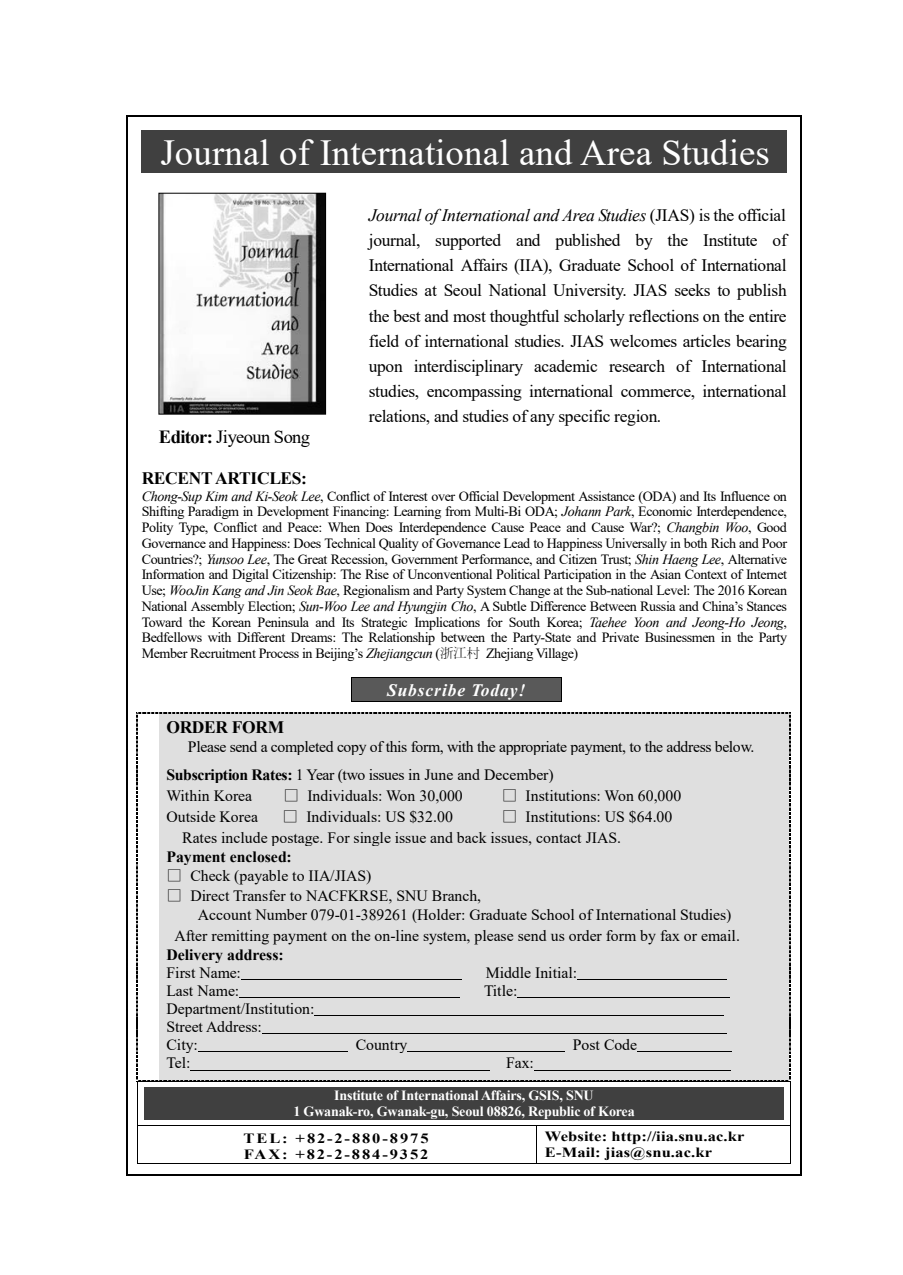
<style>
.page{position:relative;width:903px;height:1275px;background:#fff}
.page>*{position:absolute;margin:0;border:0;box-sizing:border-box;transform-origin:0 0}
.t1{font:36.75px "Times New Roman";color:#fff}
.t2{font:18.55px "Times New Roman";letter-spacing:-.025em;color:#000}
.t3{font:17.5px/25.2px "Times New Roman";letter-spacing:-.02em;color:#000;text-align:justify}
.t4{font:700 17.5px "Times New Roman";letter-spacing:-.015em;color:#000}
.t5{font:italic 700 17.5px "Times New Roman";letter-spacing:.055em;color:#fff}
.t6{font:15.75px/18px "Times New Roman";color:#000}
.t7{font:15.75px/28.5px "Times New Roman";letter-spacing:-.02em;color:#000}
.t8{font:700 15.75px "Times New Roman";letter-spacing:-.005em;color:#000}
.t9{font:14px/15.8px "Times New Roman";letter-spacing:-.025em;color:#000;text-align:justify}
.t10{font:700 14px/16.1px "Times New Roman";letter-spacing:-.015em;color:#fff;text-align:center}
.t11{font:700 14px/15.9px "Times New Roman";letter-spacing:.015em;color:#000;scale:1.17 1}
.t12{font:700 14px/15.9px "Times New Roman";letter-spacing:.11em;color:#000;scale:1.17 1}
.s1{font-weight:700}
.s2{font-style:italic}
.s3{font-family:"Batang Che"}
</style>
<div class="page">
<div style="left:142px;top:130px;width:645px;height:43px;background:#404040"></div>
<div style="left:352px;top:678px;width:209px;height:23px;background:#595959"></div>
<hr style="left:352px;top:677px;width:209px;height:1px;background:#000">
<svg style="left:351px;top:677px;width:1px;height:25px"></svg>
<hr style="left:352px;top:701px;width:209px;height:1px;background:#000">
<svg style="left:561px;top:677px;width:1px;height:25px"></svg>
<div style="left:144px;top:1087px;width:640px;height:16px;background:#404040"></div>
<div style="left:144px;top:1103px;width:640px;height:16px;background:#404040"></div>
<div style="left:137px;top:713px;width:654px;height:369px;background:#dfdfdf"></div>
<hr style="left:137px;top:1082px;width:1px;height:43px;background:#000">
<hr style="left:790px;top:1082px;width:1px;height:43px;background:#000">
<hr style="left:138px;top:1125px;width:398px;height:1px;background:#000">
<hr style="left:537px;top:1125px;width:253px;height:1px;background:#000">
<hr style="left:137px;top:1125px;width:1px;height:38px;background:#000">
<hr style="left:138px;top:1163px;width:398px;height:1px;background:#000">
<hr style="left:536px;top:1125px;width:1px;height:38px;background:#000">
<hr style="left:537px;top:1163px;width:253px;height:1px;background:#000">
<hr style="left:790px;top:1125px;width:1px;height:38px;background:#000">
<img style="left:161px;top:195px;width:163px;height:217px">
<div style="left:159px;top:193px;width:167px;height:221px;border:1px solid #000"></div>
<hr style="left:128px;top:115px;width:672px;height:1px;background:#000">
<hr style="left:126px;top:116px;width:2px;height:1058px;background:#000">
<hr style="left:800px;top:116px;width:2px;height:1058px;background:#000">
<hr style="left:128px;top:1174px;width:672px;height:2px;background:#000">
<h1 class="t1" style="left:161px;top:126px;width:611px">Journal of International and Area Studies</h1>
<h2 class="t2" style="left:159px;top:424px;width:153px"><span class="s1">Editor:</span> Jiyeoun Song</h2>
<p class="t3" style="left:369px;top:202px;width:419px"><span class="s2">Journal of International and Area Studies</span> (JIAS) is the official journal, supported and published by the Institute of International Affairs (IIA), graduate School of International Studies at Seoul national university. JIAS seeks to publish the best and most thoughtful scholarly reflections on the entire field of international studies. JIAS welcomes articles bearing upon interdisciplinary academic research of International studies, encompassing international commerce, international relations, and studies of any specific region.</p>
<p class="t4" style="left:142px;top:465px;width:167px">RECENT ARTICLES:</p>
<p class="t9" style="left:142px;top:488px;width:647px"><span class="s2">Chong-Sup Kim and Ki-Seok Lee</span>, conflict of Interest over official development Assistance (odA) and Its Influence on Shifting Paradigm in Development Financing: Learning from Multi-Bi odA; <span class="s2">Johann Park</span>, Economic Interdependence, Polity Type, Conflict and Peace: When does Interdependence cause Peace and cause War?; <span class="s2">Changbin Woo</span>, good Governance and Happiness: Does Technical Quality of Governance Lead to Happiness universally in both rich and Poor countries?; <span class="s2">Yunsoo Lee</span>, the great recession, government Performance, and citizen trust; <span class="s2">Shin Haeng Lee</span>, Alternative Information and Digital Citizenship: The Rise of Unconventional Political Participation in the Asian context of Internet use; <span class="s2">WooJin Kang and Jin Seok Bae</span>, regionalism and Party System change at the Sub-national Level: the 2016 Korean national Assembly Election; <span class="s2">Sun-Woo Lee and Hyungjin Cho</span>, A Subtle difference Between russia and china’s Stances toward the Korean Peninsula and Its Strategic Implications for South Korea; <span class="s2">Taehee Yoon and Jeong-Ho Jeong</span>, Bedfellows with Different Dreams: The Relationship between the Party-State and Private Businessmen in the Party Member recruitment Process in Beijing’s <span class="s2">Zhejiangcun</span> (<span class="s3">浙江村</span> Zhejiang Village)</p>
<p class="t5" style="left:387px;top:678px;width:140px">Subscribe Today!</p>
<p class="t4" style="left:166px;top:715px;width:119px">ORDER FORM</p>
<p class="t7" style="left:166px;top:731px;width:589px;text-indent:21px">Please send a completed copy of this form, with the appropriate payment, to the address below.<br><span class="s1">Subscription Rates:</span> 1 Year (two issues in June and december)</p>
<p class="t6" style="left:166px;top:786px;width:87px">Within Korea</p>
<p class="t6" style="left:283px;top:786px;width:181px"><span class="s3">□</span> Individuals: Won 30,000</p>
<p class="t6" style="left:502px;top:786px;width:181px"><span class="s3">□</span> Institutions: Won 60,000</p>
<p class="t6" style="left:166px;top:807px;width:93px">outside Korea</p>
<p class="t6" style="left:282px;top:807px;width:172px"><span class="s3">□</span> Individuals: US $32.00</p>
<p class="t6" style="left:182px;top:805px;width:492px;line-height:21px;text-indent:320px"><span class="s3">□</span> Institutions: US $64.00 rates include postage. For single issue and back issues, contact JIAS.</p>
<p class="t8" style="left:166px;top:845px;width:127px">Payment enclosed:</p>
<p class="t6" style="left:166px;top:866px;width:206px"><span class="s3">□</span> Check (payable to IIA/JIAS)</p>
<p class="t6" style="left:198px;top:886px;width:535px;line-height:18.9px;text-indent:-32px"><span class="s3">□</span> direct transfer to nAcFKrSE, Snu Branch,<br>Account number 079-01-389261 (Holder: graduate School of International Studies)</p>
<p class="t6" style="left:174px;top:926px;width:567px">After remitting payment on the on-line system, please send us order form by fax or email.</p>
<p class="t8" style="left:166px;top:943px;width:119px">Delivery address:</p>
<p class="t6" style="left:166px;top:963px;width:76px">First Name:</p>
<p class="t6" style="left:486px;top:963px;width:93px">Middle Initial:</p>
<p class="t6" style="left:166px;top:981px;width:74px">Last Name:</p>
<p class="t6" style="left:484px;top:981px;width:35px">Title:</p>
<p class="t6" style="left:166px;top:999px;width:150px">Department/Institution:<br>Street Address:<br>City:</p>
<p class="t6" style="left:356px;top:1035px;width:53px">country</p>
<p class="t6" style="left:573px;top:1035px;width:66px">Post code</p>
<p class="t6" style="left:166px;top:1053px;width:26px">Tel:</p>
<p class="t6" style="left:506px;top:1053px;width:29px">Fax:</p>
<p class="t10" style="left:293px;top:1087px;width:343px">Institute of International Affairs, GSIS, SNU<br>1 Gwanak-ro, Gwanak-gu, Seoul 08826, Republic of Korea</p>
<p class="t12" style="left:244px;top:1130px;width:160px">TEL: +82-2-880-8975<br>FAX: +82-2-884-9352</p>
<p class="t11" style="left:545px;top:1128px;width:172px">Website: http://iia.snu.ac.kr<br>E-Mail: jias@snu.ac.kr</p>
</div>
